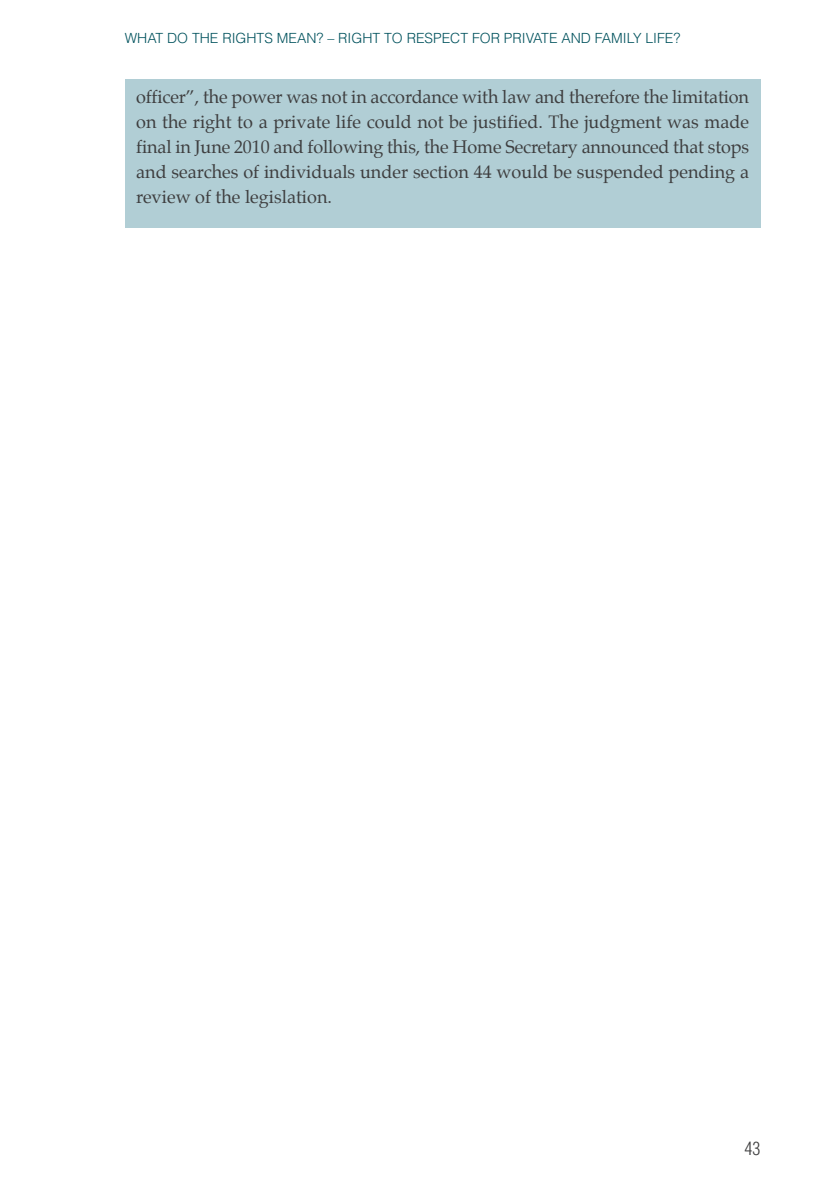
<style>
.page{position:relative;width:840px;height:1191px;background:#fff}
.page>*{position:absolute;margin:0;border:0;box-sizing:border-box;transform-origin:0 0}
.t1{font:18px/25px "Palatino";color:#3e3e3f;text-align:justify}
.t2{font:300 condensed 18px "Helvetica";color:#3e3e3f}
.t3{font:300 14px "Helvetica";color:#00525d}
</style>
<div class="page">
<div style="left:125px;top:79px;width:635px;height:149px;background:#b1ced5"></div>
<p class="t3" style="left:125px;top:33px;width:557px">WHAT DO THE RIGHTS MEAN? – RIGHT TO RESPECT FOR PRIVATE AND FAMILY LIFE?</p>
<p class="t1" style="left:136px;top:85px;width:614px">officer”, the power was not in accordance with law and therefore the limitation on the right to a private life could not be justified. The judgment was made final in June 2010 and following this, the Home Secretary announced that stops and searches of individuals under section 44 would be suspended pending a review of the legislation.</p>
<p class="t2" style="left:744px;top:1141px;width:17px">43</p>
</div>
